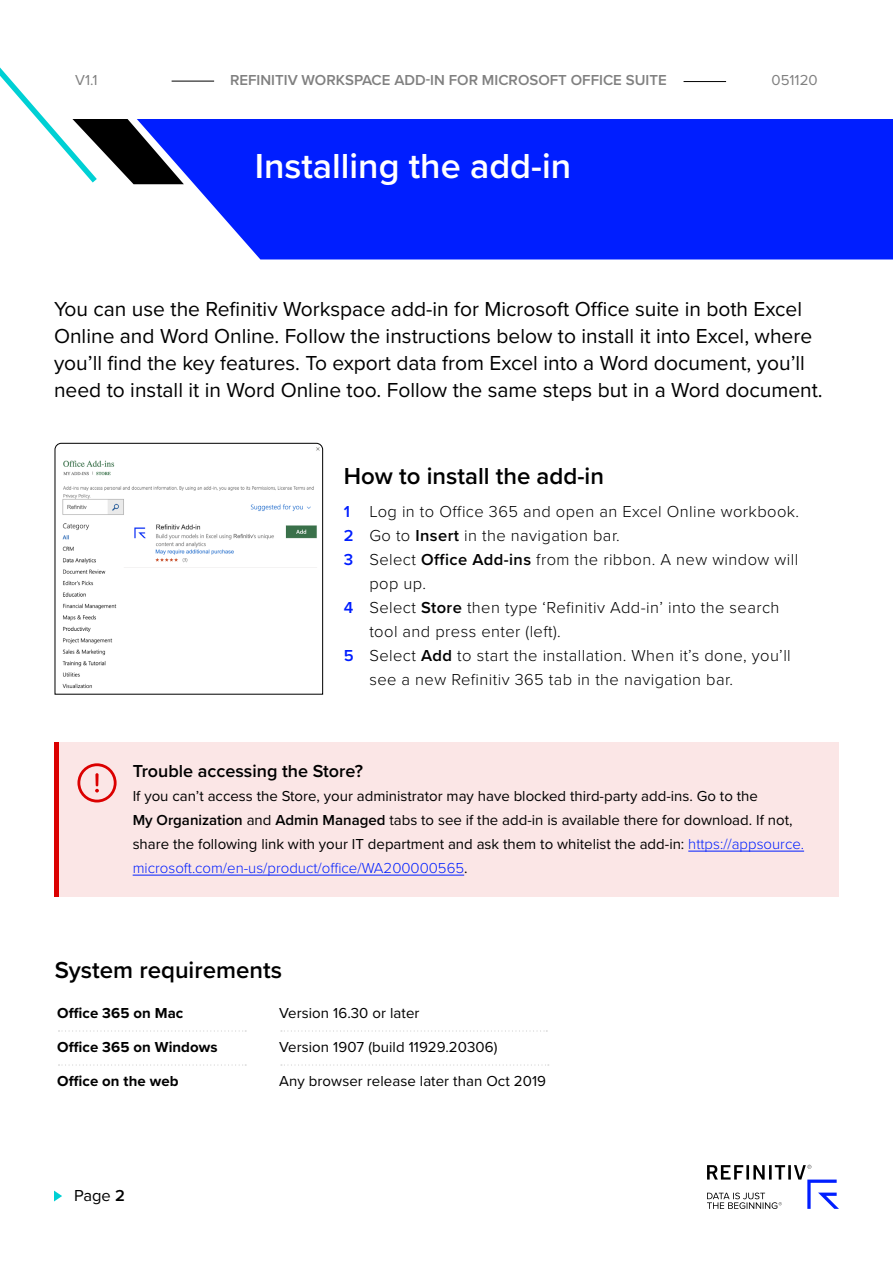
<style>
.page{position:relative;width:893px;height:1263px;background:#fff}
.page>*{position:absolute;margin:0;border:0;box-sizing:border-box;transform-origin:0 0}
.t1{font:600 36px "Proxima Nova";color:#fff}
.t2{font:600 24px "Proxima Nova";color:#000}
.t3{font:21px/27px "Proxima Nova";color:#000}
.t4{font:600 18px "Proxima Nova";color:#000}
.t5{font:300 16.5px "Proxima Nova";letter-spacing:.025em;color:#000}
.t6{font:16.5px "Proxima Nova";color:#000}
.t7{font:15px/24px "Proxima Nova";color:#000}
.t8{font:600 15px "Proxima Nova";color:#808080}
.t9{font:700 15px "Proxima Nova";letter-spacing:.005em;color:#000}
.t10{font:15px "Proxima Nova";color:#808080}
.s1{font-weight:600;color:#001eff}
.s2{font-weight:600}
.s3{font-weight:300;color:#001eff}
</style>
<div class="page">
<div style="left:184px;top:119px;width:709px;height:140px;background:#001eff"></div>
<svg style="left:0;top:67px;width:184px;height:118px"></svg>
<svg style="left:707px;top:1165px;width:132px;height:44px"></svg>
<svg style="left:54px;top:1190px;width:8px;height:11px"></svg>
<div style="left:54px;top:54px;width:839px;height:65px;background:#fff"></div>
<hr style="left:172px;top:81px;width:42px;height:1px;background:#000">
<hr style="left:684px;top:81px;width:42px;height:1px;background:#000">
<div style="left:54px;top:742px;width:785px;height:154px;background:#fbe6e6"></div>
<hr style="left:688px;top:851px;width:116px;height:1px;background:#001eff">
<hr style="left:133px;top:875px;width:331px;height:1px;background:#001eff">
<hr style="left:54px;top:742px;width:4px;height:154px;background:#db0000">
<svg style="left:77px;top:763px;width:40px;height:39px"></svg>
<svg style="left:55px;top:443px;width:268px;height:251px"></svg>
<svg style="left:59px;top:1030px;width:187px;height:1px"></svg>
<svg style="left:281px;top:1030px;width:266px;height:1px"></svg>
<svg style="left:59px;top:1064px;width:187px;height:1px"></svg>
<svg style="left:281px;top:1064px;width:268px;height:1px"></svg>
<p class="t10" style="left:75px;top:69px;width:24px">V1.1</p>
<p class="t8" style="left:230px;top:69px;width:438px">REFINITIV WORKSPACE ADD-IN FOR MICROSOFT OFFICE SUITE</p>
<p class="t10" style="left:771px;top:69px;width:48px">051120</p>
<h1 class="t1" style="left:255px;top:140px;width:318px">Installing the add-in</h1>
<p class="t3" style="left:54px;top:294px;width:770px">You can use the Refinitiv Workspace add-in for Microsoft Office suite in both Excel Online and Word Online. Follow the instructions below to install it into Excel, where you’ll find the key features. To export data from Excel into a Word document, you’ll need to install it in Word Online too. Follow the same steps but in a Word document.</p>
<h2 class="t2" style="left:344px;top:458px;width:262px">How to install the add-in</h2>
<p class="t5" style="left:344px;top:499px;width:457px"><span class="s1">1</span> Log in to Office 365 and open an Excel Online workbook.</p>
<p class="t5" style="left:344px;top:523px;width:278px"><span class="s1">2</span> Go to <span class="s2">Insert</span> in the navigation bar.</p>
<p class="t5" style="left:344px;top:547px;width:456px"><span class="s1">3</span> Select <span class="s2">Office Add-ins</span> from the ribbon. A new window will</p>
<p class="t5" style="left:369px;top:571px;width:58px">pop up.</p>
<p class="t5" style="left:344px;top:595px;width:437px"><span class="s1">4</span> Select <span class="s2">Store</span> then type ‘Refinitiv Add-in’ into the search</p>
<p class="t5" style="left:369px;top:619px;width:193px">tool and press enter (left).</p>
<p class="t5" style="left:344px;top:643px;width:448px"><span class="s1">5</span> Select <span class="s2">Add</span> to start the installation. When it’s done, you’ll</p>
<p class="t5" style="left:369px;top:667px;width:365px">see a new Refinitiv 365 tab in the navigation bar.</p>
<p class="t4" style="left:133px;top:757px;width:232px">Trouble accessing the Store?</p>
<p class="t7" style="left:133px;top:783px;width:673px">If you can’t access the Store, your administrator may have blocked third-party add-ins. Go to the<br><span class="s2">My Organization</span> and <span class="s2">Admin Managed</span> tabs to see if the add-in is available there for download. If not, share the following link with your IT department and ask them to whitelist the add-in: <span class="s3">https://appsource. microsoft.com/en-us/product/office/WA200000565</span>.</p>
<h2 class="t2" style="left:55px;top:952px;width:229px">System requirements</h2>
<p class="t9" style="left:57px;top:1002px;width:128px">Office 365 on Mac</p>
<p class="t7" style="left:279px;top:1001px;width:142px">Version 16.30 or later</p>
<p class="t9" style="left:57px;top:1036px;width:162px">Office 365 on Windows</p>
<p class="t7" style="left:279px;top:1035px;width:220px">Version 1907 (build 11929.20306)</p>
<p class="t9" style="left:57px;top:1070px;width:123px">Office on the web</p>
<p class="t7" style="left:279px;top:1069px;width:268px">Any browser release later than Oct 2019</p>
<p class="t6" style="left:74px;top:1183px;width:52px">Page <span class="s2">2</span></p>
</div>
